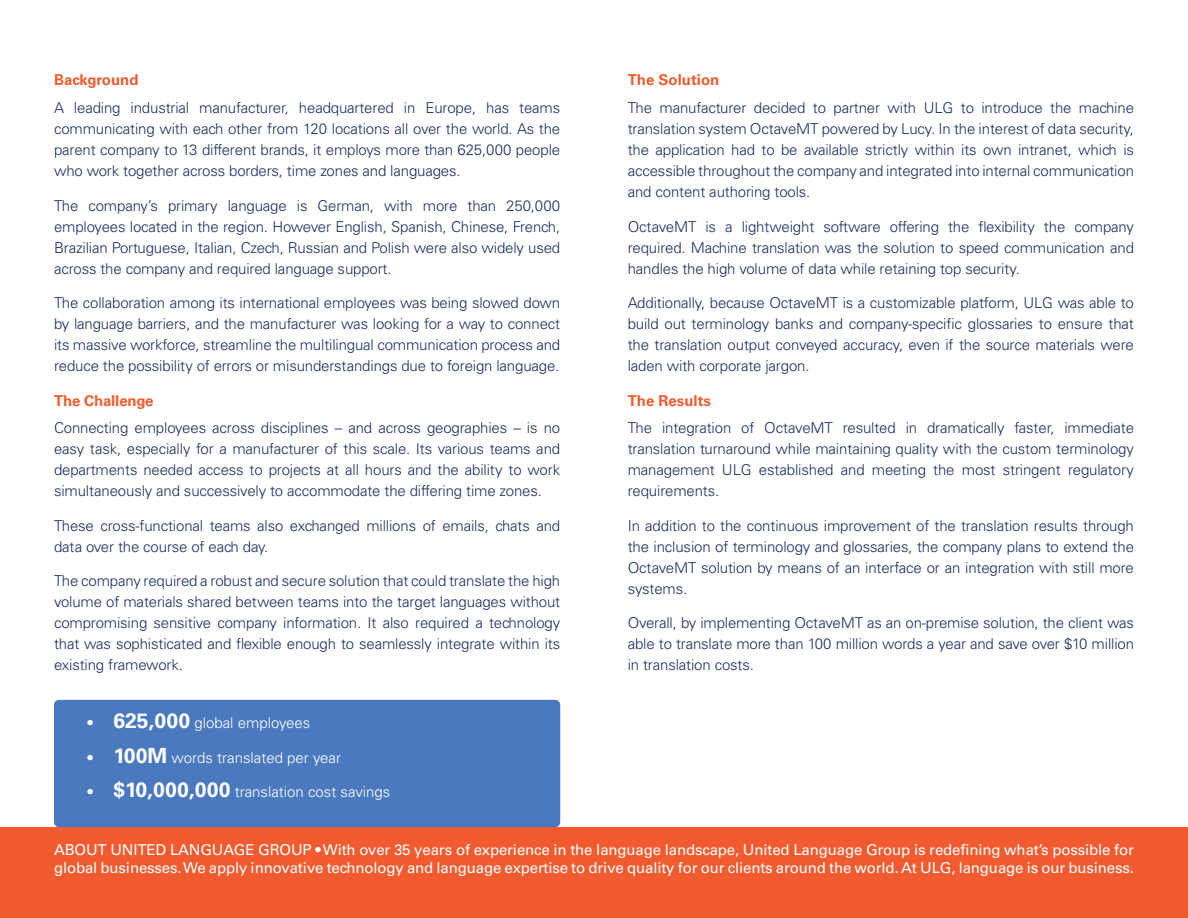
<style>
.page{position:relative;width:1188px;height:918px;background:#fff}
.page>*{position:absolute;margin:0;border:0;box-sizing:border-box;transform-origin:0 0}
.t1{font:300 15px/21px "Univers LT Std";letter-spacing:-.01em;color:#1c305f;text-align:justify}
.t2{font:15px/18px "Univers LT Std";letter-spacing:-.01em;color:#fff}
.t3{font:300 15px "Univers LT Std";color:#fff}
.t4{font:700 15px "Univers LT Std";color:#f15b2f}
.s1{font-family:"Univers LT Pro 65";font-weight:700;font-size:21px}
</style>
<div class="page">
<div style="left:0;top:827px;width:1188px;height:91px;background:#f15b2f"></div>
<div style="left:54px;top:700px;width:506px;height:127px;background:#4a79be;border-radius:5px"></div>
<p class="t4" style="left:54px;top:71px;width:86px">Background</p>
<p class="t1" style="left:54px;top:97px;width:508px">A leading industrial manufacturer, headquartered in Europe, has teams communicating with each other from 120 locations all over the world. As the parent company to 13 different brands, it employs more than 625,000 people who work together across borders, time zones and languages.</p>
<p class="t1" style="left:54px;top:195px;width:508px">The company’s primary language is German, with more than 250,000 employees located in the region. However English, Spanish, Chinese, French, Brazilian Portuguese, Italian, Czech, Russian and Polish were also widely used across the company and required language support.</p>
<p class="t1" style="left:54px;top:292px;width:508px">The collaboration among its international employees was being slowed down by language barriers, and the manufacturer was looking for a way to connect its massive workforce, streamline the multilingual communication process and reduce the possibility of errors or misunderstandings due to foreign language.</p>
<p class="t4" style="left:54px;top:391px;width:101px">The Challenge</p>
<p class="t1" style="left:54px;top:417px;width:508px">Connecting employees across disciplines – and across geographies – is no easy task, especially for a manufacturer of this scale. Its various teams and departments needed access to projects at all hours and the ability to work simultaneously and successively to accommodate the differing time zones.</p>
<p class="t1" style="left:54px;top:515px;width:508px">These cross-functional teams also exchanged millions of emails, chats and data over the course of each day.</p>
<p class="t1" style="left:54px;top:570px;width:508px">The company required a robust and secure solution that could translate the high volume of materials shared between teams into the target languages without compromising sensitive company information. It also required a technology that was sophisticated and flexible enough to seamlessly integrate within its existing framework.</p>
<p class="t3" style="left:86px;top:714px;width:226px">• <span class="s1">625,000</span> global employees</p>
<p class="t3" style="left:86px;top:749px;width:256px">• <span class="s1">100M</span> words translated per year</p>
<p class="t3" style="left:86px;top:783px;width:305px">• <span class="s1">$10,000,000</span> translation cost savings</p>
<p class="t4" style="left:628px;top:71px;width:93px">The Solution</p>
<p class="t1" style="left:628px;top:97px;width:508px">The manufacturer decided to partner with ULG to introduce the machine translation system OctaveMT powered by Lucy. In the interest of data security, the application had to be available strictly within its own intranet, which is accessible throughout the company and integrated into internal communication and content authoring tools.</p>
<p class="t1" style="left:628px;top:216px;width:508px">OctaveMT is a lightweight software offering the flexibility the company required. Machine translation was the solution to speed communication and handles the high volume of data while retaining top security.</p>
<p class="t1" style="left:628px;top:292px;width:508px">Additionally, because OctaveMT is a customizable platform, ULG was able to build out terminology banks and company-specific glossaries to ensure that the translation output conveyed accuracy, even if the source materials were laden with corporate jargon.</p>
<p class="t4" style="left:628px;top:391px;width:85px">The Results</p>
<p class="t1" style="left:628px;top:417px;width:508px">The integration of OctaveMT resulted in dramatically faster, immediate translation turnaround while maintaining quality with the custom terminology management ULG established and meeting the most stringent regulatory requirements.</p>
<p class="t1" style="left:628px;top:515px;width:508px">In addition to the continuous improvement of the translation results through the inclusion of terminology and glossaries, the company plans to extend the OctaveMT solution by means of an interface or an integration with still more systems.</p>
<p class="t1" style="left:628px;top:612px;width:508px">Overall, by implementing OctaveMT as an on-premise solution, the client was able to translate more than 100 million words a year and save over $10 million in translation costs.</p>
<p class="t2" style="left:54px;top:841px;width:1082px">ABOUT UNITED LANGUAGE GROUP • With over 35 years of experience in the language landscape, United Language Group is redefining what’s possible for global businesses. We apply innovative technology and language expertise to drive quality for our clients around the world. At ULG, language is our business.</p>
</div>
